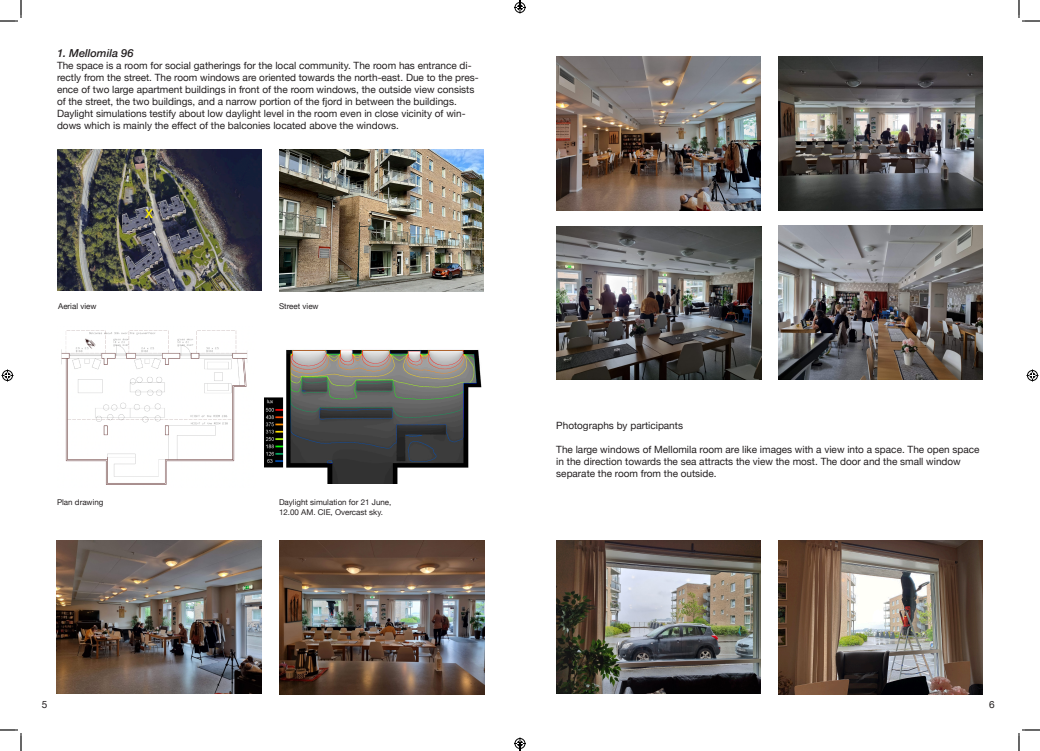
<style>
.page{position:relative;width:1040px;height:751px;background:#fff}
.page>*{position:absolute;margin:0;border:0;box-sizing:border-box;transform-origin:0 0}
.t1{font:500 12px "Helvetica Neue";color:#fff101}
.t2{font:italic 500 11px "Helvetica Neue";color:#231f20}
.t3{font:10px/12px "Helvetica Neue";color:#231f20}
.t4{font:8px/9.6px "Helvetica Neue";color:#231f20}
</style>
<div class="page">
<img style="left:265px;top:349px;width:216px;height:134px">
<img style="left:61px;top:330px;width:187px;height:155px">
<img style="left:279px;top:540px;width:205px;height:154px">
<img style="left:57px;top:540px;width:204px;height:154px">
<img style="left:556px;top:57px;width:205px;height:153px">
<img style="left:556px;top:540px;width:205px;height:154px">
<img style="left:778px;top:226px;width:205px;height:153px">
<img style="left:556px;top:226px;width:205px;height:154px">
<img style="left:778px;top:57px;width:205px;height:153px">
<img style="left:778px;top:540px;width:205px;height:154px">
<img style="left:57px;top:149px;width:205px;height:142px">
<img style="left:279px;top:150px;width:205px;height:141px">
<svg style="left:84px;top:336px;width:12px;height:13px"></svg>
<svg style="left:0;top:0;width:22px;height:22px"></svg>
<svg style="left:0;top:729px;width:22px;height:22px"></svg>
<svg style="left:1018px;top:0;width:22px;height:22px"></svg>
<svg style="left:1018px;top:729px;width:22px;height:22px"></svg>
<svg style="left:2px;top:369px;width:12px;height:12px"></svg>
<svg style="left:1026px;top:369px;width:12px;height:12px"></svg>
<svg style="left:514px;top:0;width:12px;height:13px"></svg>
<svg style="left:514px;top:737px;width:12px;height:14px"></svg>
<p class="t2" style="left:57px;top:43px;width:78px">1. Mellomila 96</p>
<p class="t3" style="left:57px;top:60px;width:423px">The space is a room for social gatherings for the local community. The room has entrance di&shy;rectly from the street. The room windows are oriented towards the north-east. Due to the pres&shy;ence of two large apartment buildings in front of the room windows, the outside view consists of the street, the two buildings, and a narrow portion of the fjord in between the buildings.</p>
<p class="t3" style="left:57px;top:108px;width:410px">Daylight simulations testify about low daylight level in the room even in close vicinity of win&shy;dows which is mainly the effect of the balconies located above the windows.</p>
<p class="t1" style="left:145px;top:204px;width:9px">X</p>
<p class="t4" style="left:58px;top:302px;width:40px">Aerial view</p>
<p class="t4" style="left:279px;top:302px;width:41px">Street view</p>
<p class="t4" style="left:57px;top:498px;width:48px">Plan drawing</p>
<p class="t4" style="left:279px;top:498px;width:114px">Daylight simulation for 21 June,<br>12.00 AM. CIE, Overcast sky.</p>
<p class="t3" style="left:556px;top:420px;width:128px">Photographs by participants</p>
<p class="t3" style="left:556px;top:444px;width:425px">The large windows of Mellomila room are like images with a view into a space. The open space in the direction towards the sea attracts the view the most. The door and the small window separate the room from the outside.</p>
<p class="t3" style="left:42px;top:699px;width:7px">5</p>
<p class="t3" style="left:989px;top:699px;width:7px">6</p>
</div>
